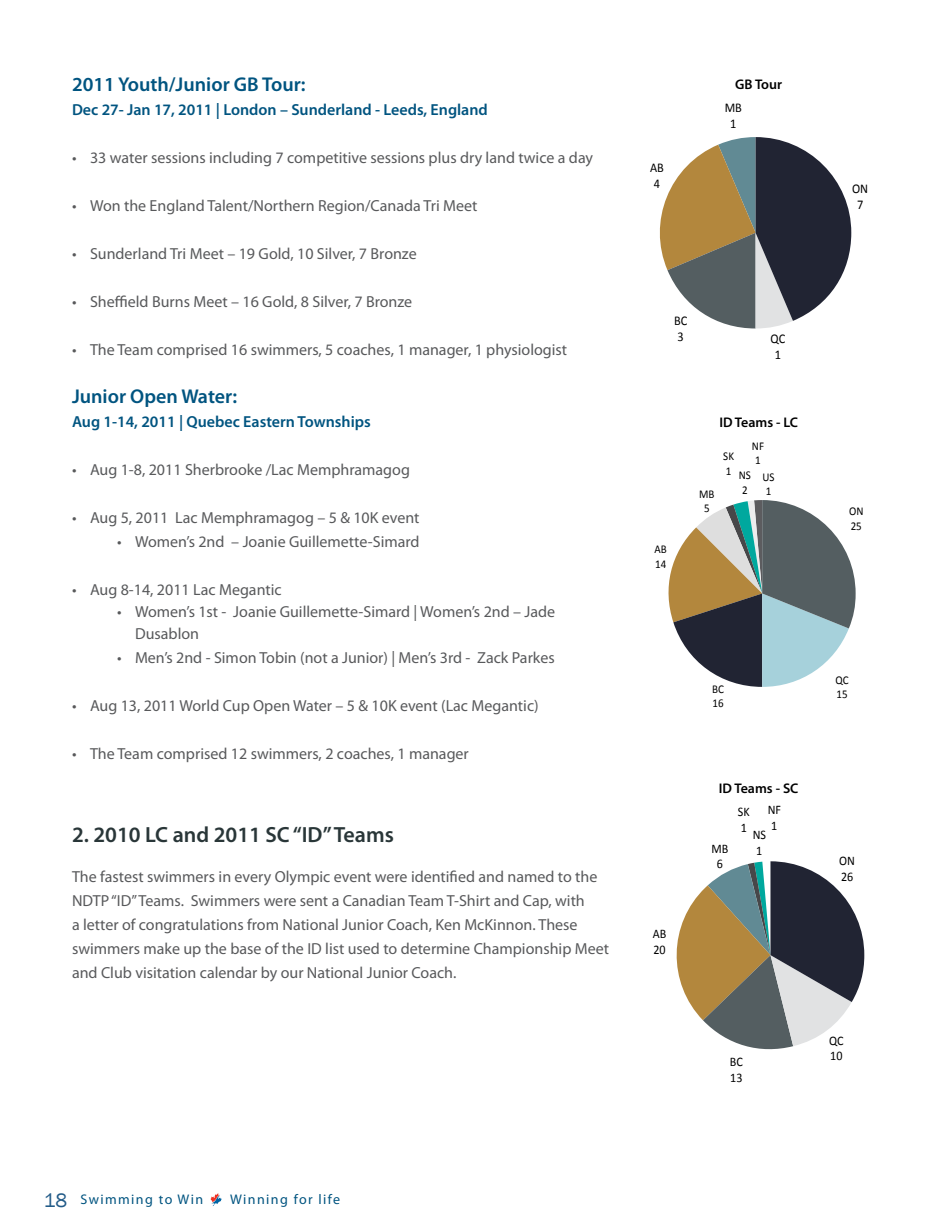
<style>
.page{position:relative;width:936px;height:1224px;background:#fff}
.page>*{position:absolute;margin:0;border:0;box-sizing:border-box;transform-origin:0 0}
.t1{font:600 22px "Myriad Pro";color:#293638}
.t2{font:600 20px "Myriad Pro";color:#005480}
.t3{font:16px/24px "Myriad Pro";color:#58595b}
.t4{font:600 16px "Myriad Pro";color:#005480}
.t5{font:14px "Myriad Pro";letter-spacing:.1em;color:#005480}
.t6{font:600 14px "Myriad Pro";color:#000}
.t7{font:13.4px/16px "Calibri";color:#000;text-align:center;scale:.92 1}
.t8{font:13.2px/15.8px "Calibri";color:#000;scale:.92 1}
.t9{font:12px/14.4px "Calibri";color:#000;scale:.92 1}
.s1{font-family:"Franklin Gothic";font-size:20px;color:#225b88}
</style>
<div class="page">
<svg style="left:211px;top:1193px;width:11px;height:13px"></svg>
<svg style="left:659px;top:137px;width:192px;height:192px"></svg>
<svg style="left:668px;top:500px;width:188px;height:187px"></svg>
<svg style="left:676px;top:861px;width:188px;height:189px"></svg>
<p class="t2" style="left:72px;top:71px;width:235px">2011 Youth/Junior GB Tour:</p>
<p class="t4" style="left:72px;top:99px;width:417px">Dec 27- Jan 17, 2011 | London – Sunderland - Leeds, England</p>
<p class="t3" style="left:72px;top:145px;width:523px">• 33 water sessions including 7 competitive sessions plus dry land twice a day</p>
<p class="t3" style="left:72px;top:193px;width:407px">• Won the England Talent/Northern Region/Canada Tri Meet</p>
<p class="t3" style="left:72px;top:241px;width:346px">• Sunderland Tri Meet – 19 Gold, 10 Silver, 7 Bronze</p>
<p class="t3" style="left:72px;top:289px;width:342px">• Sheffield Burns Meet – 16 Gold, 8 Silver, 7 Bronze</p>
<p class="t3" style="left:72px;top:337px;width:497px">• The Team comprised 16 swimmers, 5 coaches, 1 manager, 1 physiologist</p>
<p class="t2" style="left:72px;top:383px;width:167px">Junior Open Water:</p>
<p class="t4" style="left:72px;top:411px;width:300px">Aug 1-14, 2011 | Quebec Eastern Townships</p>
<p class="t3" style="left:72px;top:457px;width:339px">• Aug 1-8, 2011 Sherbrooke /Lac Memphramagog</p>
<p class="t3" style="left:72px;top:505px;width:349px">• Aug 5, 2011 Lac Memphramagog – 5 &amp; 10K event</p>
<p class="t3" style="left:117px;top:529px;width:304px">• Women’s 2nd – Joanie Guillemette-Simard</p>
<p class="t3" style="left:72px;top:577px;width:211px">• Aug 8-14, 2011 Lac Megantic</p>
<p class="t3" style="left:135px;top:600px;width:422px;line-height:22px;text-indent:-18px">• Women’s 1st - Joanie Guillemette-Simard | Women’s 2nd – Jade<br>Dusablon</p>
<p class="t3" style="left:117px;top:645px;width:439px">• Men’s 2nd - Simon Tobin (not a Junior) | Men’s 3rd - Zack Parkes</p>
<p class="t3" style="left:72px;top:693px;width:468px">• Aug 13, 2011 World Cup Open Water – 5 &amp; 10K event (Lac Megantic)</p>
<p class="t3" style="left:72px;top:741px;width:398px">• The Team comprised 12 swimmers, 2 coaches, 1 manager</p>
<h1 class="t1" style="left:72px;top:820px;width:323px">2. 2010 LC and 2011 SC “ID” Teams</h1>
<p class="t3" style="left:72px;top:864px;width:539px">The fastest swimmers in every Olympic event were identified and named to the NDTP “ID” Teams. Swimmers were sent a Canadian Team T-Shirt and Cap, with<br>a letter of congratulations from National Junior Coach, Ken McKinnon. These swimmers make up the base of the ID list used to determine Championship Meet and Club visitation calendar by our National Junior Coach.</p>
<p class="t7" style="left:650px;top:159px;width:17px;text-align:left">AB<br>4</p>
<p class="t6" style="left:735px;top:75px;width:48px">GB Tour</p>
<p class="t7" style="left:725px;top:99px;width:20px">MB<br>1</p>
<p class="t7" style="left:674px;top:312px;width:16px;text-align:left">BC<br>3</p>
<p class="t7" style="left:770px;top:330px;width:18px">QC<br>1</p>
<p class="t9" style="left:655px;top:542px;width:15px">AB<br>14</p>
<p class="t6" style="left:719px;top:414px;width:80px">ID Teams - LC</p>
<p class="t9" style="left:699px;top:486px;width:18px;text-align:center">MB<br>5</p>
<p class="t9" style="left:752px;top:438px;width:15px">NF<br>1</p>
<p class="t9" style="left:763px;top:469px;width:15px">US<br>1</p>
<p class="t9" style="left:723px;top:446px;width:32px;line-height:19px">SK<br>1 NS</p>
<p class="t9" style="left:742px;top:482px;width:8px">2</p>
<p class="t7" style="left:852px;top:180px;width:19px">ON<br>7</p>
<p class="t9" style="left:849px;top:504px;width:17px">ON<br>25</p>
<p class="t8" style="left:653px;top:926px;width:16px">AB<br>20</p>
<p class="t9" style="left:712px;top:681px;width:14px">BC<br>16</p>
<p class="t9" style="left:836px;top:672px;width:16px">QC<br>15</p>
<p class="t6" style="left:719px;top:780px;width:81px">ID Teams - SC</p>
<p class="t8" style="left:711px;top:840px;width:20px;text-align:center">MB<br>6</p>
<p class="t8" style="left:768px;top:802px;width:16px">NF<br>1</p>
<p class="t8" style="left:738px;top:803px;width:14px">SK<br>1</p>
<p class="t8" style="left:753px;top:826px;width:16px">NS<br>1</p>
<p class="t8" style="left:839px;top:852px;width:19px">ON<br>26</p>
<p class="t8" style="left:730px;top:1053px;width:16px">BC<br>13</p>
<p class="t8" style="left:829px;top:1032px;width:17px">QC<br>10</p>
<p class="t5" style="left:44px;top:1190px;width:161px"><span class="s1">18</span> Swimming to Win</p>
<p class="t5" style="left:230px;top:1190px;width:111px">Winning for life</p>
</div>
